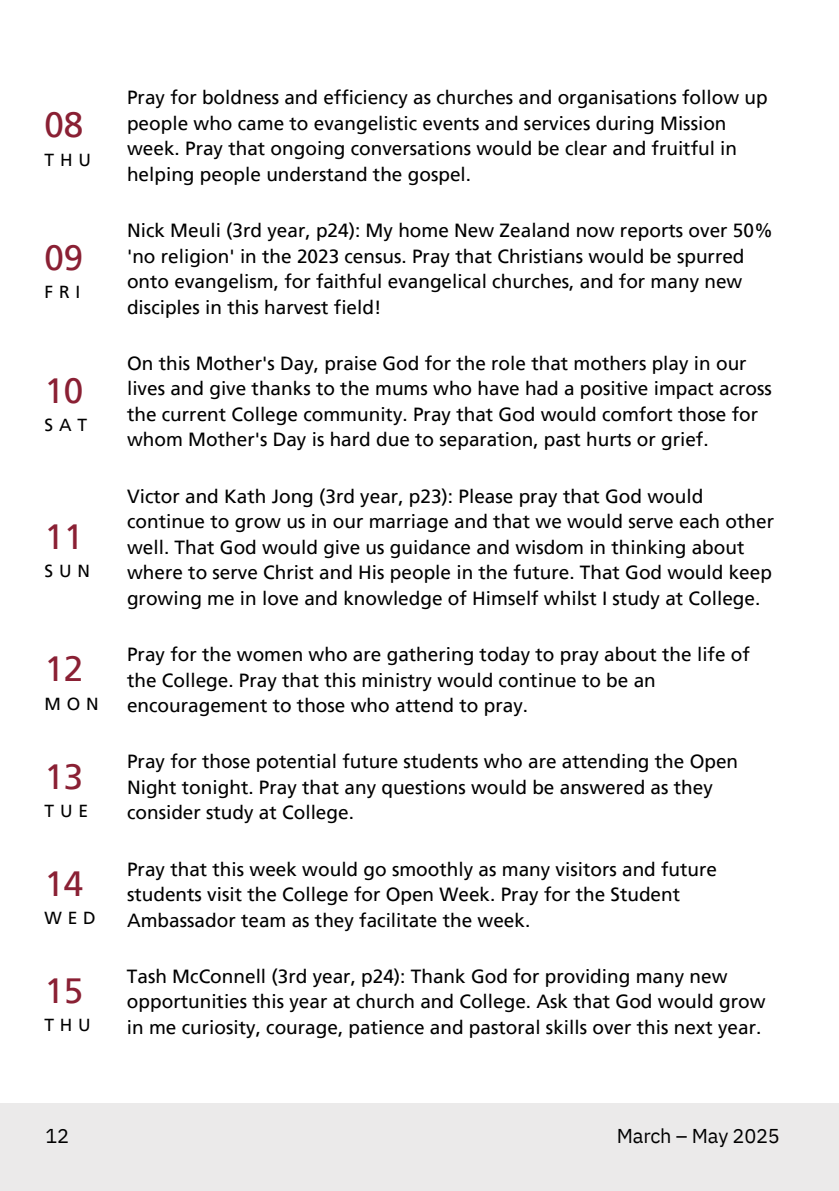
<style>
.page{position:relative;width:839px;height:1191px;background:#fff}
.page>*{position:absolute;margin:0;border:0;box-sizing:border-box;transform-origin:0 0}
.t1{font:35px "Frutiger LT Pro";color:#8a2034}
.t2{font:20px "IBM Plex Sans";letter-spacing:-.01em;color:#000}
.t3{font:19px/25.6px "Frutiger LT Pro";color:#000}
.t4{font:17.4px "Frutiger LT Pro";letter-spacing:.335em;color:#000}
</style>
<div class="page">
<div style="left:0;top:1104px;width:838px;height:87px;background:#ebeaea"></div>
<p class="t1" style="left:45px;top:104px;width:40px">08</p>
<h1 class="t4" style="left:45px;top:149px;width:48px">THU</h1>
<p class="t1" style="left:45px;top:237px;width:40px">09</p>
<h1 class="t4" style="left:45px;top:282px;width:37px">FRI</h1>
<p class="t1" style="left:45px;top:369px;width:40px">10</p>
<h1 class="t4" style="left:45px;top:415px;width:44px">SAT</h1>
<p class="t1" style="left:45px;top:515px;width:40px">11</p>
<h1 class="t4" style="left:45px;top:560px;width:47px">SUN</h1>
<p class="t3" style="left:127px;top:85px;width:642px">Pray for boldness and efficiency as churches and organisations follow up people who came to evangelistic events and services during Mission week. Pray that ongoing conversations would be clear and fruitful in helping people understand the gospel.</p>
<p class="t3" style="left:127px;top:218px;width:647px">Nick Meuli (3rd year, p24): My home New Zealand now reports over 50% 'no religion' in the 2023 census. Pray that Christians would be spurred onto evangelism, for faithful evangelical churches, and for many new disciples in this harvest field!</p>
<p class="t3" style="left:127px;top:350px;width:646px">On this Mother's Day, praise God for the role that mothers play in our lives and give thanks to the mums who have had a positive impact across the current College community. Pray that God would comfort those for whom Mother's Day is hard due to separation, past hurts or grief.</p>
<p class="t3" style="left:127px;top:483px;width:648px">Victor and Kath Jong (3rd year, p23): Please pray that God would continue to grow us in our marriage and that we would serve each other well. That God would give us guidance and wisdom in thinking about where to serve Christ and His people in the future. That God would keep growing me in love and knowledge of Himself whilst I study at College.</p>
<p class="t1" style="left:45px;top:648px;width:40px">12</p>
<p class="t3" style="left:127px;top:642px;width:624px">Pray for the women who are gathering today to pray about the life of the College. Pray that this ministry would continue to be an encouragement to those who attend to pray.</p>
<h1 class="t4" style="left:45px;top:693px;width:56px">MON</h1>
<p class="t1" style="left:45px;top:755px;width:40px">13</p>
<p class="t3" style="left:127px;top:749px;width:612px">Pray for those potential future students who are attending the Open<br>Night tonight. Pray that any questions would be answered as they consider study at College.</p>
<h1 class="t4" style="left:45px;top:800px;width:45px">TUE</h1>
<p class="t1" style="left:45px;top:862px;width:40px">14</p>
<p class="t3" style="left:127px;top:856px;width:591px">Pray that this week would go smoothly as many visitors and future students visit the College for Open Week. Pray for the Student<br>Ambassador team as they facilitate the week.</p>
<h1 class="t4" style="left:45px;top:907px;width:53px">WED</h1>
<p class="t1" style="left:44px;top:970px;width:40px">15</p>
<h1 class="t3" style="left:127px;top:963px;width:640px">Tash McConnell (3rd year, p24): Thank God for providing many new opportunities this year at church and College. Ask that God would grow in me curiosity, courage, patience and pastoral skills over this next year.</h1>
<h1 class="t4" style="left:44px;top:1015px;width:48px">THU</h1>
<p class="t2" style="left:45px;top:1122px;width:25px">12</p>
<p class="t2" style="left:617px;top:1122px;width:164px">March – May 2025</p>
</div>
